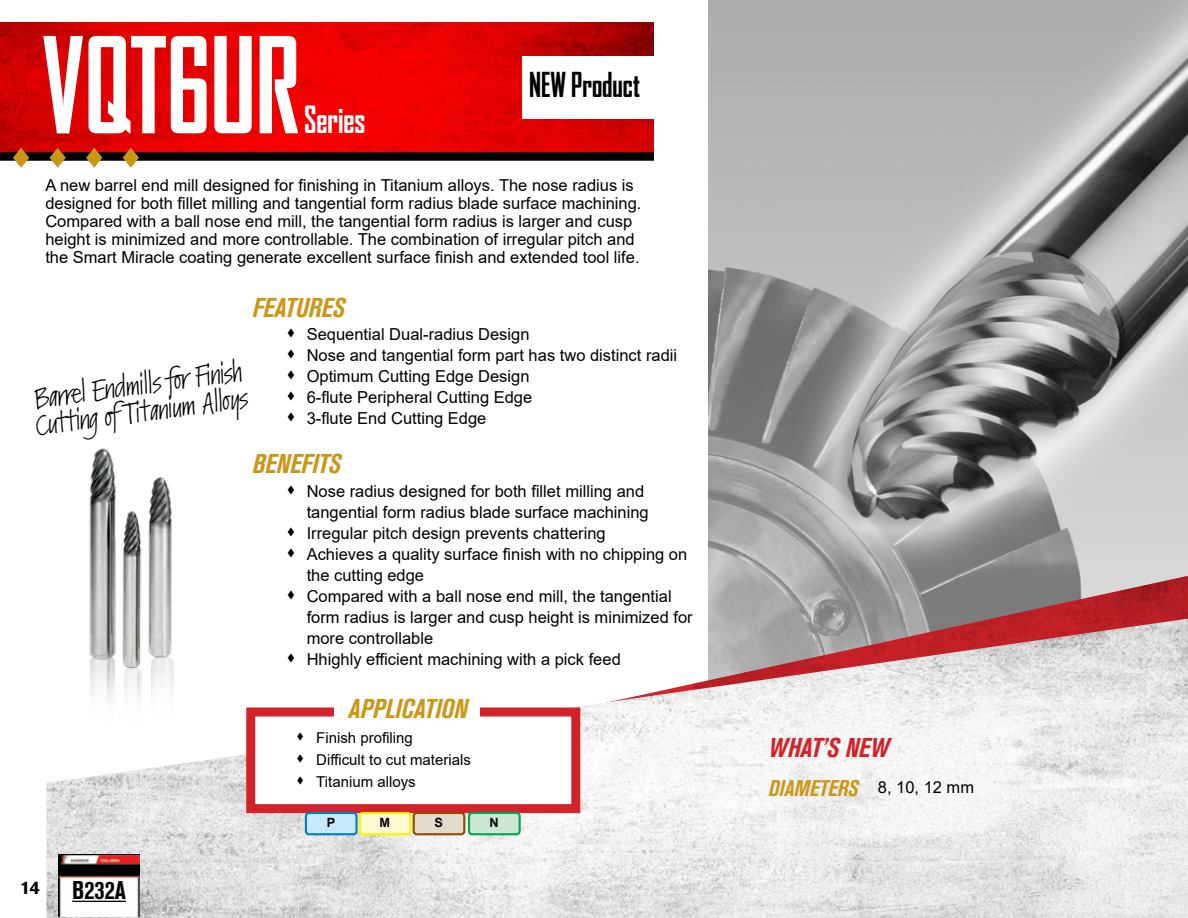
<style>
.page{position:relative;width:1188px;height:918px;background:#fff}
.page>*{position:absolute;margin:0;border:0;box-sizing:border-box;transform-origin:0 0}
.t1{font:700 condensed 127.5px "Agency FB";color:#fff}
.t2{font:700 condensed 36px "Agency FB";color:#fff}
.t3{font:700 condensed 33px "Agency FB";color:#000}
.t4{font:27px/27px "Kremlin Pro";color:#000}
.t5{font:italic 700 condensed 27px "Akzidenz Grotesk Std";color:#ca9719}
.t6{font:italic 700 condensed 27px "Akzidenz Grotesk Std";color:#d2232a}
.t7{font:700 condensed 25.5px "Akzidenz Grotesk Std";color:#000}
.t8{font:italic 700 condensed 22.5px "Akzidenz Grotesk Std";color:#ca9719}
.t9{font:700 18px "Akzidenz Grotesk Std";color:#000}
.t10{font:16.5px/21px "Arial";color:#000}
.t11{font:15px/21.8px "Arial";color:#000}
.t12{font:700 12.75px "Arial";color:#000}
.s1{font-family:"Arial";font-weight:400;font-style:normal;font-stretch:normal;font-size:16.5px;color:#000}
</style>
<div class="page">
<img style="left:0;top:22px;width:654px;height:126px">
<div style="left:522px;top:56px;width:144px;height:63px;background:#fff"></div>
<svg style="left:0;top:148px;width:654px;height:20px"></svg>
<img style="left:708px;top:0;width:480px;height:576px">
<img style="left:708px;top:576px;width:480px;height:43px">
<img style="left:46px;top:619px;width:1142px;height:299px">
<img style="left:58px;top:854px;width:82px;height:62px">
<hr style="left:72px;top:901px;width:54px;height:1px;background:#000">
<img style="left:46px;top:448px;width:174px;height:326px">
<div style="left:246px;top:708px;width:334px;height:105px;background:#fff;border:9px solid #d2232a"></div>
<div style="left:335px;top:697px;width:145px;height:31px;background:#fff"></div>
<div style="left:306px;top:813px;width:50px;height:21px;background:#c7eafb;border-radius:3px"></div>
<div style="left:305px;top:812px;width:53px;height:23px;border:2px solid #007dc5;border-radius:3px"></div>
<div style="left:360px;top:813px;width:50px;height:21px;background:#fffcd5;border-radius:3px"></div>
<div style="left:359px;top:812px;width:52px;height:23px;border:2px solid #fff200;border-radius:3px"></div>
<div style="left:414px;top:813px;width:50px;height:21px;background:#e4dcca;border-radius:3px"></div>
<div style="left:413px;top:812px;width:52px;height:23px;border:2px solid #8f4a02;border-radius:3px"></div>
<div style="left:469px;top:813px;width:51px;height:21px;background:#cce7d3;border-radius:3px"></div>
<div style="left:468px;top:812px;width:53px;height:23px;border:2px solid #00a651;border-radius:3px"></div>
<svg style="left:288px;top:653px;width:6px;height:10px"></svg>
<h1 class="t1" style="left:41px;top:11px;width:260px">VQT6UR</h1>
<h2 class="t2" style="left:304px;top:99px;width:63px">Series</h2>
<h3 class="t3" style="left:529px;top:65px;width:112px">NEW Product</h3>
<p class="t10" style="left:45px;top:176px;width:598px;line-height:18px">A new barrel end mill designed for finishing in Titanium alloys. The nose radius is designed for both fillet milling and tangential form radius blade surface machining.<br>Compared with a ball nose end mill, the tangential form radius is larger and cusp height is minimized and more controllable. The combination of irregular pitch and the Smart Miracle coating generate excellent surface finish and extended tool life.</p>
<h3 class="t5" style="left:253px;top:292px;width:94px">FEATURES</h3>
<p class="t10" style="left:307px;top:324px;width:372px">Sequential Dual-radius Design<br>Nose and tangential form part has two distinct radii Optimum Cutting Edge Design<br>6-flute Peripheral Cutting Edge<br>3-flute End Cutting Edge</p>
<h3 class="t5" style="left:253px;top:449px;width:90px">BENEFITS</h3>
<p class="t10" style="left:307px;top:480px;width:388px">Nose radius designed for both fillet milling and tangential form radius blade surface machining Irregular pitch design prevents chattering<br>Achieves a quality surface finish with no chipping on the cutting edge<br>Compared with a ball nose end mill, the tangential form radius is larger and cusp height is minimized for more controllable<br>Hhighly efficient machining with a pick feed</p>
<h3 class="t4" style="left:30px;top:387px;width:215px;rotate:-8deg">Barrel Endmills for Finish<br>Cutting of Titanium Alloys</h3>
<p class="t9" style="left:20px;top:877px;width:21px">14</p>
<h3 class="t7" style="left:72px;top:875px;width:55px">B232A</h3>
<h3 class="t5" style="left:349px;top:694px;width:121px">APPLICATION</h3>
<p class="t11" style="left:316px;top:727px;width:156px">Finish profiling<br>Difficult to cut materials<br>Titanium alloys</p>
<p class="t12" style="left:327px;top:814px;width:10px">P</p>
<p class="t12" style="left:380px;top:814px;width:12px">M</p>
<p class="t12" style="left:435px;top:814px;width:10px">S</p>
<p class="t12" style="left:490px;top:814px;width:11px">N</p>
<h3 class="t6" style="left:769px;top:732px;width:122px">WHAT’S NEW</h3>
<h3 class="t8" style="left:769px;top:775px;width:207px">DIAMETERS <span class="s1">8, 10, 12 mm</span></h3>
</div>
